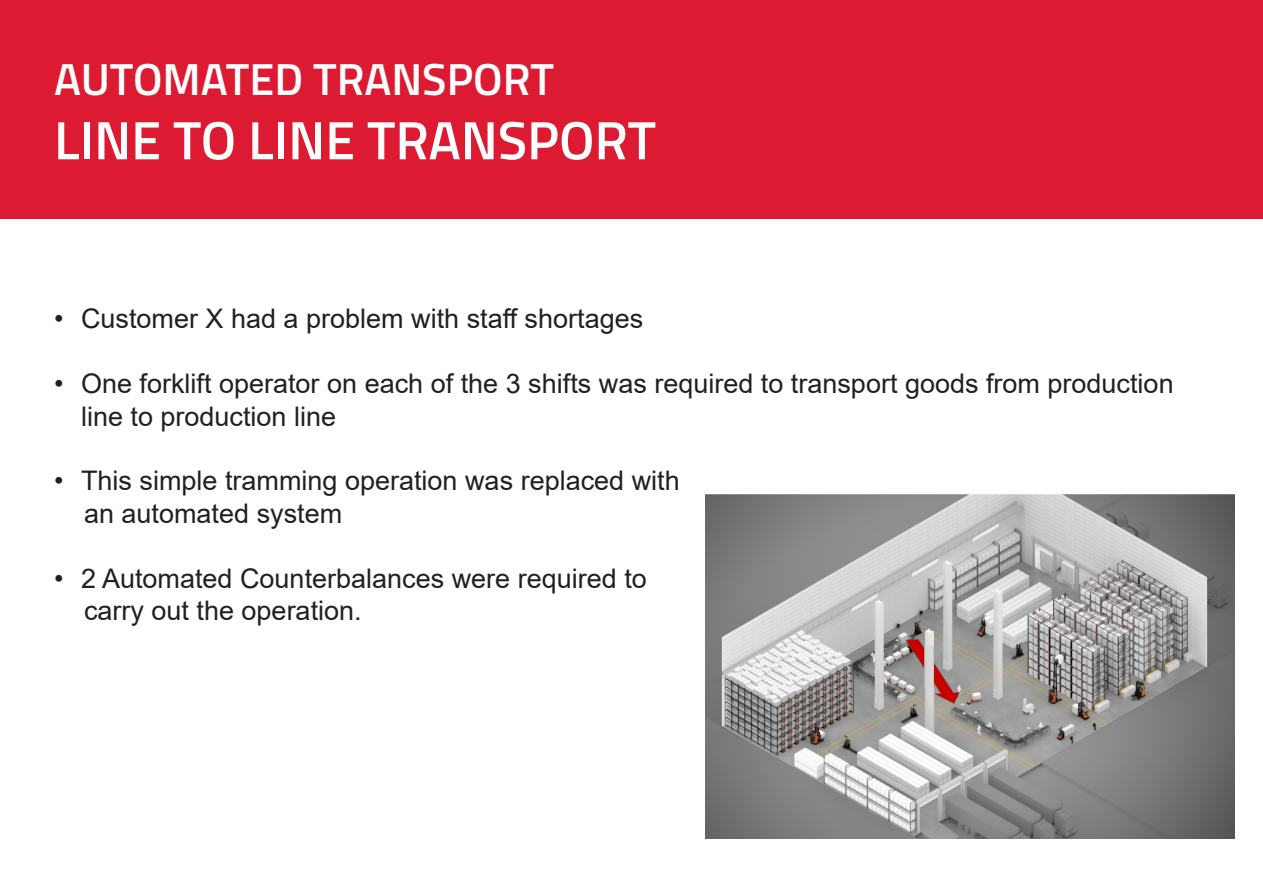
<style>
.page{position:relative;width:1263px;height:893px;background:#fff}
.page>*{position:absolute;margin:0;border:0;box-sizing:border-box;transform-origin:0 0}
.t1{font:600 54px "Titillium";color:#fff}
.t2{font:600 45px "Titillium";color:#fff}
.t3{font:27px/32.4px "Arial";color:#231f20}
</style>
<div class="page">
<div style="left:0;top:0;width:1263px;height:219px;background:#dc1a32"></div>
<img style="left:706px;top:494px;width:529px;height:345px">
<p class="t2" style="left:54px;top:45px;width:502px">AUTOMATED TRANSPORT</p>
<p class="t1" style="left:54px;top:100px;width:603px">LINE TO LINE TRANSPORT</p>
<p class="t3" style="left:54px;top:302px;width:591px">• Customer X had a problem with staff shortages</p>
<p class="t3" style="left:81px;top:367px;width:1094px;text-indent:-27px">• One forklift operator on each of the 3 shifts was required to transport goods from production line to production line</p>
<p class="t3" style="left:54px;top:464px;width:627px">• This simple tramming operation was replaced with</p>
<p class="t3" style="left:84px;top:497px;width:260px">an automated system</p>
<p class="t3" style="left:54px;top:562px;width:594px">• 2 Automated Counterbalances were required to</p>
<p class="t3" style="left:84px;top:594px;width:279px">carry out the operation.</p>
</div>
